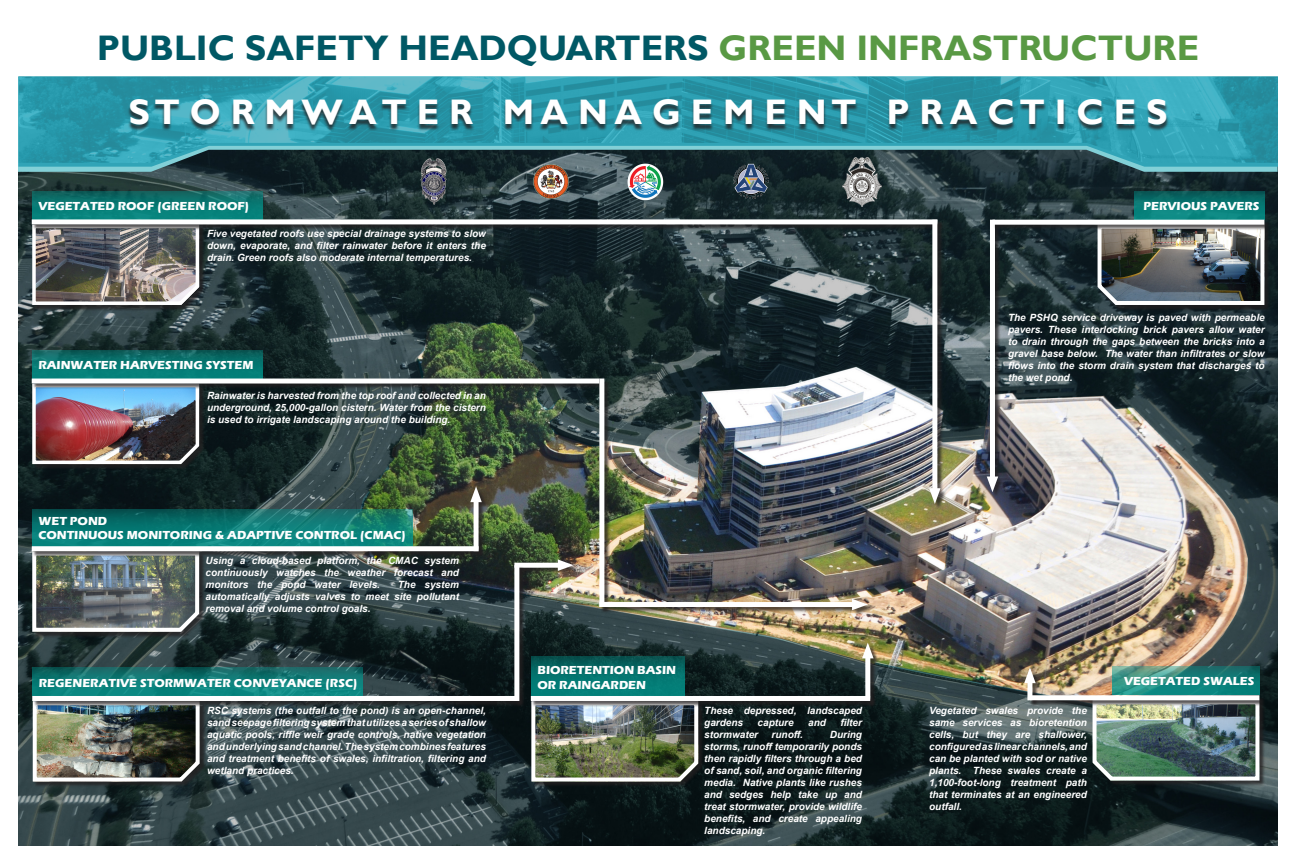
<style>
.page{position:relative;width:1296px;height:864px;background:#fff}
.page>*{position:absolute;margin:0;border:0;box-sizing:border-box;transform-origin:0 0}
.t1{font:700 35.5px "Gill Sans";color:#005865}
.t2{font:700 35.5px "Gill Sans";color:#fff}
.t3{font:700 12px "Eras ITC";color:#fff}
.t4{font:italic 700 10px/12px "Arial";color:#fff;text-align:justify}
.s1{color:#599944}
</style>
<div class="page">
<img style="left:18px;top:172px;width:1260px;height:674px">
<svg style="left:18px;top:167px;width:1260px;height:5px;background:#36565b"></svg>
<svg style="left:18px;top:163px;width:1260px;height:4px;background:#244f58"></svg>
<img style="left:19px;top:76px;width:1259px;height:87px">
<div style="left:128px;top:102px;width:1041px;height:30px;background:#231f20;opacity:.75"></div>
<img style="left:419px;top:157px;width:31px;height:49px">
<img style="left:842px;top:158px;width:40px;height:49px">
<img style="left:531px;top:163px;width:40px;height:38px">
<img style="left:626px;top:163px;width:38px;height:38px">
<img style="left:734px;top:164px;width:35px;height:36px">
<svg style="left:32px;top:509px;width:381px;height:37px;background:#0d7972"></svg>
<div style="left:33px;top:552px;width:172px;height:86px;background:#231f20;opacity:.75"></div>
<img style="left:30px;top:549px;width:171px;height:85px">
<svg style="left:32px;top:667px;width:331px;height:29px;background:#107b77"></svg>
<div style="left:34px;top:702px;width:172px;height:86px;background:#231f20;opacity:.75"></div>
<img style="left:31px;top:699px;width:171px;height:85px">
<div style="left:471px;top:488px;width:17px;height:70px;background:#231f20;opacity:.75"></div>
<div style="left:474px;top:496px;width:5px;height:55px;background:#fff"></div>
<svg style="left:470px;top:486px;width:12px;height:16px"></svg>
<svg style="left:1134px;top:191px;width:130px;height:29px;background:#0c7873"></svg>
<div style="left:1098px;top:225px;width:173px;height:86px;background:#231f20;opacity:.75"></div>
<img style="left:1096px;top:231px;width:170px;height:76px">
<div style="left:988px;top:220px;width:16px;height:278px;background:#231f20;opacity:.75"></div>
<div style="left:990px;top:220px;width:5px;height:263px;background:#fff"></div>
<svg style="left:987px;top:477px;width:11px;height:15px"></svg>
<div style="left:993px;top:220px;width:278px;height:11px;background:#231f20;opacity:.75"></div>
<div style="left:992px;top:220px;width:272px;height:5px;background:#fff"></div>
<svg style="left:1112px;top:666px;width:147px;height:29px;background:#248880"></svg>
<div style="left:1025px;top:669px;width:17px;height:37px;background:#231f20;opacity:.75"></div>
<div style="left:1027px;top:677px;width:5px;height:23px;background:#fff"></div>
<svg style="left:1024px;top:667px;width:12px;height:16px"></svg>
<div style="left:531px;top:656px;width:154px;height:40px;background:linear-gradient(to bottom,#075955,#038881)"></div>
<div style="left:532px;top:702px;width:173px;height:86px;background:#231f20;opacity:.75"></div>
<img style="left:529px;top:699px;width:171px;height:85px">
<div style="left:863px;top:644px;width:17px;height:63px;background:#231f20;opacity:.75"></div>
<div style="left:865px;top:652px;width:5px;height:49px;background:#fff"></div>
<svg style="left:862px;top:643px;width:12px;height:15px"></svg>
<svg style="left:32px;top:350px;width:230px;height:29px;background:#0c7771"></svg>
<div style="left:33px;top:385px;width:172px;height:85px;background:#231f20;opacity:.75"></div>
<img style="left:30px;top:382px;width:171px;height:84px">
<svg style="left:32px;top:191px;width:230px;height:28px;background:#0b7872"></svg>
<div style="left:33px;top:225px;width:172px;height:86px;background:#231f20;opacity:.75"></div>
<img style="left:30px;top:223px;width:171px;height:84px">
<div style="left:1093px;top:701px;width:173px;height:86px;background:#231f20;opacity:.75"></div>
<img style="left:1091px;top:706px;width:170px;height:77px">
<div style="left:32px;top:547px;width:453px;height:10px;background:#231f20;opacity:.75"></div>
<div style="left:32px;top:546px;width:447px;height:5px;background:#fff"></div>
<div style="left:33px;top:697px;width:490px;height:10px;background:#231f20;opacity:.75"></div>
<div style="left:32px;top:696px;width:485px;height:5px;background:#fff"></div>
<div style="left:1031px;top:696px;width:235px;height:10px;background:#231f20;opacity:.75"></div>
<div style="left:1030px;top:695px;width:229px;height:5px;background:#fff"></div>
<div style="left:532px;top:697px;width:344px;height:10px;background:#231f20;opacity:.75"></div>
<div style="left:531px;top:696px;width:339px;height:5px;background:#fff"></div>
<div style="left:32px;top:379px;width:574px;height:11px;background:#231f20;opacity:.75"></div>
<div style="left:32px;top:379px;width:567px;height:5px;background:#fff"></div>
<div style="left:32px;top:220px;width:912px;height:11px;background:#231f20;opacity:.75"></div>
<div style="left:32px;top:219px;width:905px;height:5px;background:#fff"></div>
<div style="left:930px;top:220px;width:17px;height:290px;background:#231f20;opacity:.75"></div>
<div style="left:932px;top:220px;width:5px;height:275px;background:#fff"></div>
<svg style="left:929px;top:488px;width:12px;height:16px"></svg>
<div style="left:600px;top:379px;width:11px;height:234px;background:#231f20;opacity:.75"></div>
<div style="left:599px;top:379px;width:5px;height:228px;background:#fff"></div>
<div style="left:600px;top:600px;width:274px;height:16px;background:#231f20;opacity:.75"></div>
<div style="left:599px;top:602px;width:260px;height:5px;background:#fff"></div>
<svg style="left:852px;top:599px;width:16px;height:11px"></svg>
<div style="left:515px;top:561px;width:64px;height:16px;background:#231f20;opacity:.75"></div>
<div style="left:514px;top:563px;width:50px;height:5px;background:#fff"></div>
<svg style="left:558px;top:559px;width:16px;height:12px"></svg>
<div style="left:515px;top:566px;width:11px;height:141px;background:#231f20;opacity:.75"></div>
<div style="left:514px;top:565px;width:5px;height:136px;background:#fff"></div>
<p class="t1" style="left:97px;top:27px;width:1104px">PUBLIC SAFETY HEADQUARTERS <span class="s1">GREEN INFRASTRUCTURE</span></p>
<p class="t2" style="left:128px;top:91px;width:1041px">S T O R M W A T E R M A N A G E M E N T P R A C T I C E S</p>
<p class="t3" style="left:38px;top:199px;width:212px">VEGETATED ROOF (GREEN ROOF)</p>
<p class="t4" style="left:207px;top:228px;width:281px">Five vegetated roofs use special drainage systems to slow down, evaporate, and filter rainwater before it enters the drain. Green roofs also moderate internal temperatures.</p>
<p class="t3" style="left:38px;top:358px;width:216px">RAINWATER HARVESTING SYSTEM</p>
<p class="t4" style="left:207px;top:390px;width:281px">Rainwater is harvested from the top roof and collected in an underground, 25,000-gallon cistern. Water from the cistern is used to irrigate landscaping around the building.</p>
<p class="t3" style="left:38px;top:514px;width:70px">WET POND</p>
<p class="t3" style="left:38px;top:529px;width:369px">CONTINUOUS MONITORING &amp; ADAPTIVE CONTROL (CMAC)</p>
<p class="t4" style="left:206px;top:555px;width:255px">Using a cloud-based platform, the CMAC system continuously watches the weather forecast and monitors the pond water levels.</p>
<p class="t4" style="left:206px;top:579px;width:255px;text-indent:192px">The system automatically adjusts valves to meet site pollutant removal and volume control goals.</p>
<p class="t3" style="left:39px;top:676px;width:320px">REGENERATIVE STORMWATER CONVEYANCE (RSC)</p>
<p class="t3" style="left:538px;top:663px;width:140px">BIORETENTION BASIN</p>
<p class="t3" style="left:538px;top:678px;width:110px">OR RAINGARDEN</p>
<p class="t4" style="left:207px;top:705px;width:281px">RSC systems (the outfall to the pond) is an open-channel, sand seepage filtering system that utilizes a series of shallow aquatic pools, riffle weir grade controls, native vegetation and underlying sand channel. The system combines features and treatment benefits of swales, infiltration, filtering and wetland practices.</p>
<p class="t4" style="left:704px;top:705px;width:159px">These depressed, landscaped gardens</p>
<p class="t4" style="left:758px;top:717px;width:38px">capture</p>
<p class="t4" style="left:808px;top:717px;width:19px">and</p>
<p class="t4" style="left:840px;top:717px;width:23px">filter</p>
<p class="t4" style="left:704px;top:729px;width:55px">stormwater</p>
<p class="t4" style="left:772px;top:729px;width:33px">runoff.</p>
<p class="t4" style="left:704px;top:729px;width:159px;text-indent:126px">During storms, runoff temporarily ponds then rapidly filters through a bed of sand, soil, and organic filtering media. Native plants like rushes and sedges help take up and treat stormwater, provide wildlife benefits, and create appealing landscaping.</p>
<p class="t3" style="left:1144px;top:199px;width:117px">PERVIOUS PAVERS</p>
<p class="t4" style="left:1008px;top:312px;width:258px">The PSHQ service driveway is paved with permeable pavers. These interlocking brick pavers allow water to drain through the gaps between the bricks into a gravel base below. The water than infiltrates or slow flows into the storm drain system that discharges to the wet pond.</p>
<p class="t4" style="left:929px;top:705px;width:159px">Vegetated swales provide the same services as bioretention cells, but they are shallower, configured as linear channels, and can be planted with sod or native plants. These swales create a 1,100-foot-long treatment path that terminates at an engineered outfall.</p>
<p class="t3" style="left:1124px;top:674px;width:132px">VEGETATED SWALES</p>
</div>
